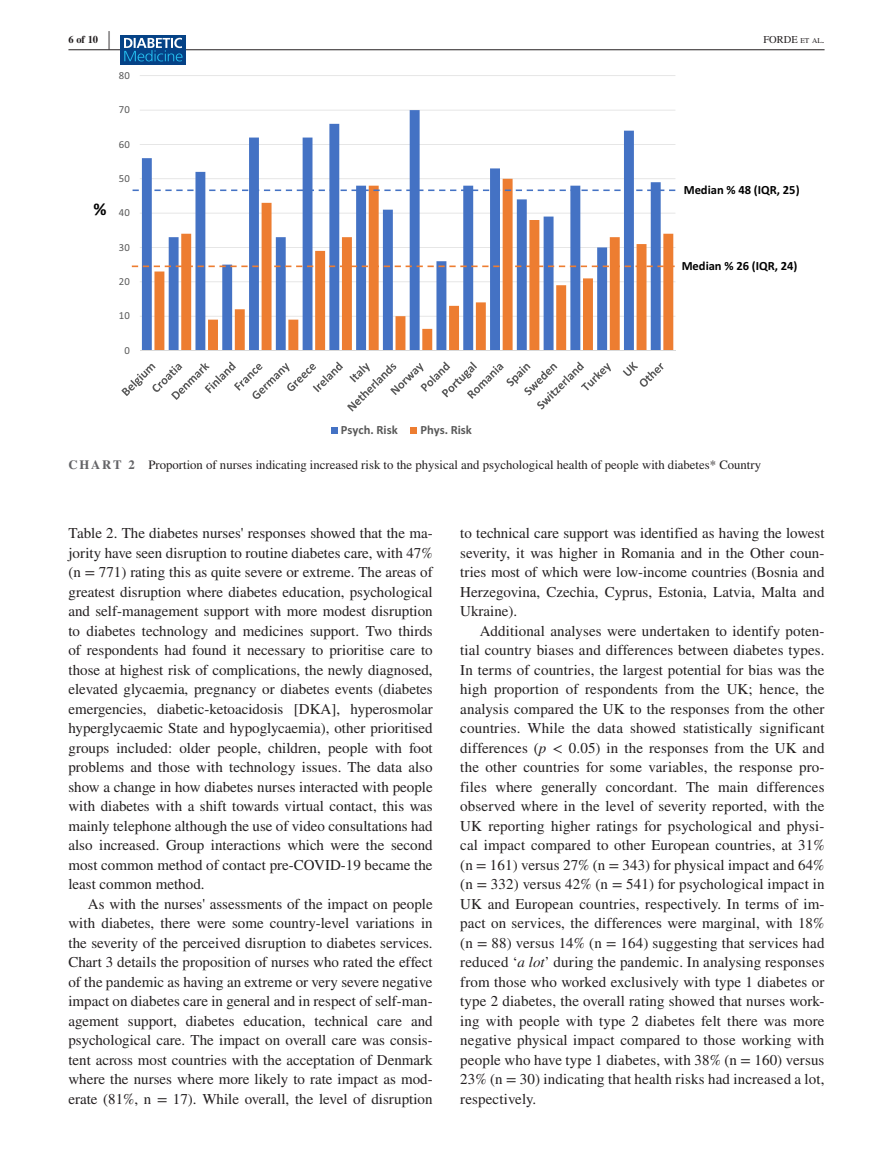
<style>
.page{position:relative;width:893px;height:1174px;background:#fff}
.page>*{position:absolute;margin:0;border:0;box-sizing:border-box;transform-origin:0 0}
.t1{font:700 25.95px "STIX";color:#231f20;scale:.36 1}
.t2{font:700 17.85px "Calibri";color:#000}
.t3{font:15px/19.5px "STIX";color:#231f20;text-align:justify}
.t4{font:12.75px "STIX";color:#231f20}
.t5{font:700 12.6px "Calibri";color:#000}
.t6{font:700 12.6px "Calibri";color:#595959}
.t7{font:10.8px "Calibri";letter-spacing:-.005em;color:#595959}
.t8{font:10.5px "STIX";color:#231f20}
.t9{font:700 10.5px "STIX";color:#231f20}
.s1{font-size:7.35px}
.s2{font-weight:700;color:#636366}
.s3{font-style:italic}
</style>
<div class="page">
<hr style="left:68px;top:49px;width:756px;height:1px;background:#231f20">
<div style="left:120px;top:35px;width:65px;height:30px;background:#054286"></div>
<svg style="left:124px;top:38px;width:59px;height:23px"></svg>
<hr style="left:140px;top:316px;width:535px;height:1px;background:#d9d9d9">
<hr style="left:140px;top:281px;width:535px;height:1px;background:#d9d9d9">
<hr style="left:140px;top:247px;width:535px;height:1px;background:#d9d9d9">
<hr style="left:140px;top:213px;width:535px;height:1px;background:#d9d9d9">
<hr style="left:140px;top:178px;width:535px;height:1px;background:#d9d9d9">
<hr style="left:140px;top:144px;width:535px;height:1px;background:#d9d9d9">
<hr style="left:140px;top:110px;width:535px;height:1px;background:#d9d9d9">
<hr style="left:140px;top:75px;width:535px;height:1px;background:#d9d9d9">
<svg style="left:142px;top:110px;width:519px;height:240px"></svg>
<svg style="left:154px;top:179px;width:519px;height:171px"></svg>
<hr style="left:140px;top:350px;width:535px;height:1px;background:#d9d9d9">
<svg style="left:121px;top:361px;width:490px;height:50px"></svg>
<svg style="left:623px;top:362px;width:40px;height:25px"></svg>
<div style="left:331px;top:427px;width:7px;height:7px;background:#4472c4"></div>
<div style="left:410px;top:427px;width:7px;height:7px;background:#ed7d31"></div>
<svg style="left:133px;top:189px;width:542px;height:2px"></svg>
<svg style="left:132px;top:265px;width:543px;height:2px"></svg>
<p class="t9" style="left:68px;top:33px;width:31px">6 of 10</p>
<h1 class="t1" style="left:108px;top:24px;width:7px">|</h1>
<p class="t8" style="left:763px;top:32px;width:63px">FORDE <span class="s1">et al</span>.</p>
<p class="t7" style="left:119px;top:68px;width:12px">80</p>
<p class="t7" style="left:119px;top:103px;width:12px">70</p>
<p class="t7" style="left:119px;top:137px;width:12px">60</p>
<p class="t2" style="left:94px;top:198px;width:15px">%</p>
<p class="t7" style="left:119px;top:171px;width:12px">50</p>
<p class="t7" style="left:119px;top:206px;width:12px">40</p>
<p class="t7" style="left:119px;top:240px;width:12px">30</p>
<p class="t7" style="left:119px;top:274px;width:12px">20</p>
<p class="t7" style="left:119px;top:309px;width:12px">10</p>
<p class="t7" style="left:124px;top:343px;width:7px">0</p>
<p class="t6" style="left:341px;top:422px;width:58px">Psych. Risk</p>
<p class="t6" style="left:420px;top:422px;width:53px">Phys. Risk</p>
<p class="t5" style="left:684px;top:182px;width:117px">Median % 48 (IQR, 25)</p>
<p class="t5" style="left:682px;top:258px;width:117px">Median % 26 (IQR, 24)</p>
<p class="t4" style="left:68px;top:456px;width:694px"><span class="s2">CHART 2</span> Proportion of nurses indicating increased risk to the physical and psychological health of people with diabetes* Country</p>
<p class="t3" style="left:68px;top:524px;width:366px">Table 2. The diabetes nurses' responses showed that the ma&shy;jority have seen disruption to routine diabetes care, with 47% (n = 771) rating this as quite severe or extreme. The areas of greatest disruption where diabetes education, psychological and self-management support with more modest disruption to diabetes technology and medicines support. Two thirds of respondents had found it necessary to prioritise care to those at highest risk of complications, the newly diagnosed, elevated glycaemia, pregnancy or diabetes events (diabetes emergencies, diabetic-ketoacidosis [DKA], hyperosmolar hyperglycaemic State and hypoglycaemia), other prioritised groups included: older people, children, people with foot problems and those with technology issues. The data also show a change in how diabetes nurses interacted with people with diabetes with a shift towards virtual contact, this was mainly telephone although the use of video consultations had also increased. Group interactions which were the second most common method of contact pre-COVID-19 became the least common method.</p>
<p class="t3" style="left:68px;top:895px;width:366px;text-indent:20px">As with the nurses' assessments of the impact on people with diabetes, there were some country-level variations in the severity of the perceived disruption to diabetes services.<br>Chart 3 details the proposition of nurses who rated the effect of the pandemic as having an extreme or very severe negative impact on diabetes care in general and in respect of self-man&shy;agement support, diabetes education, technical care and psychological care. The impact on overall care was consis&shy;tent across most countries with the acceptation of Denmark where the nurses where more likely to rate impact as mod&shy;erate (81%, n = 17). While overall, the level of disruption</p>
<p class="t3" style="left:460px;top:524px;width:366px">to technical care support was identified as having the lowest severity, it was higher in Romania and in the Other coun&shy;tries most of which were low-income countries (Bosnia and Herzegovina, Czechia, Cyprus, Estonia, Latvia, Malta and Ukraine).</p>
<p class="t3" style="left:460px;top:622px;width:366px;text-indent:20px">Additional analyses were undertaken to identify poten&shy;tial country biases and differences between diabetes types.<br>In terms of countries, the largest potential for bias was the high proportion of respondents from the UK; hence, the analysis compared the UK to the responses from the other countries. While the data showed statistically significant differences (<span class="s3">p</span> &lt; 0.05) in the responses from the UK and the other countries for some variables, the response pro&shy;files where generally concordant. The main differences observed where in the level of severity reported, with the UK reporting higher ratings for psychological and physi&shy;cal impact compared to other European countries, at 31% (n = 161) versus 27% (n = 343) for physical impact and 64% (n = 332) versus 42% (n = 541) for psychological impact in UK and European countries, respectively. In terms of im&shy;pact on services, the differences were marginal, with 18% (n = 88) versus 14% (n = 164) suggesting that services had reduced ‘<span class="s3">a lot</span>’ during the pandemic. In analysing responses from those who worked exclusively with type 1 diabetes or type 2 diabetes, the overall rating showed that nurses work&shy;ing with people with type 2 diabetes felt there was more negative physical impact compared to those working with people who have type 1 diabetes, with 38% (n = 160) versus 23% (n = 30) indicating that health risks had increased a lot, respectively.</p>
</div>
